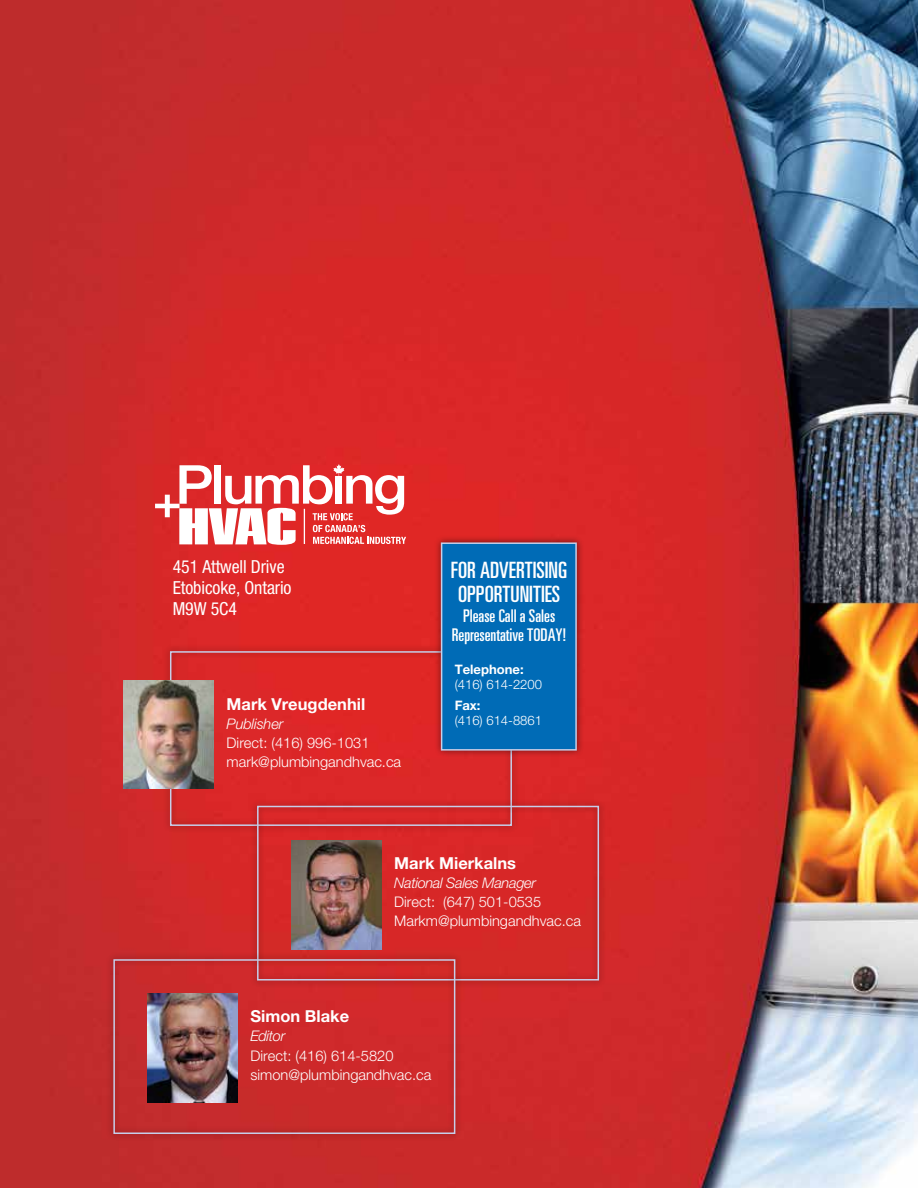
<style>
.page{position:relative;width:918px;height:1188px;background:#fff}
.page>*{position:absolute;margin:0;border:0;box-sizing:border-box;transform-origin:0 0}
.t1{font:ultra-condensed 22.5px/23.4px "Univers";color:#fff;text-align:center}
.t2{font:condensed 18px/21px "Helvetica Neue LT Std";letter-spacing:-.005em;color:#fff}
.t3{font:ultra-condensed 17.55px/18.9px "Univers";color:#fff;text-align:center}
.t4{font:700 16.5px "Helvetica Neue LT Std";color:#fff}
.t5{font:300 14.7px/19.2px "Helvetica Neue LT Std";color:#fff}
.t6{font:italic 300 14.7px "Helvetica Neue LT Std";letter-spacing:-.025em;color:#fff}
.t7{font:300 13.05px "Helvetica Neue LT Std";color:#fff}
.t8{font:700 13.05px "Helvetica Neue LT Std";color:#fff}
</style>
<div class="page">
<img style="left:0;top:0;width:918px;height:1188px">
<div style="left:163px;top:644px;width:356px;height:189px;background:#dc2728"></div>
<div style="left:170px;top:651px;width:342px;height:175px;border:2px solid #c7cee9"></div>
<div style="left:250px;top:799px;width:356px;height:189px;background:#000;opacity:.5"></div>
<div style="left:257px;top:806px;width:342px;height:175px;border:2px solid #c7cee9"></div>
<div style="left:106px;top:952px;width:356px;height:189px;background:#000;opacity:.5"></div>
<div style="left:113px;top:959px;width:342px;height:175px;border:2px solid #c7cee9"></div>
<div style="left:434px;top:536px;width:150px;height:221px;background:#000;opacity:.5"></div>
<div style="left:441px;top:542px;width:136px;height:209px;background:#006bb6;border:2px solid #c7cee9"></div>
<img style="left:124px;top:681px;width:90px;height:108px">
<img style="left:291px;top:840px;width:90px;height:109px">
<img style="left:148px;top:994px;width:89px;height:109px">
<svg style="left:155px;top:464px;width:251px;height:81px"></svg>
<p class="t2" style="left:173px;top:556px;width:120px">451 Attwell Drive<br>Etobicoke, Ontario<br>M9W 5C4</p>
<p class="t4" style="left:227px;top:694px;width:140px">Mark Vreugdenhil</p>
<p class="t6" style="left:227px;top:715px;width:58px">Publisher</p>
<p class="t5" style="left:227px;top:733px;width:176px">Direct: (416) 996-1031 mark@plumbingandhvac.ca</p>
<h1 class="t1" style="left:451px;top:559px;width:118px">FOR ADVERTISING<br>OPPORTUNITIES</h1>
<p class="t3" style="left:452px;top:606px;width:116px">Please Call a Sales<br>Representative TODAY!</p>
<p class="t8" style="left:455px;top:661px;width:70px">Telephone:</p>
<p class="t7" style="left:455px;top:676px;width:89px">(416) 614-2200</p>
<p class="t8" style="left:455px;top:697px;width:27px">Fax:</p>
<p class="t7" style="left:455px;top:712px;width:89px">(416) 614-8861</p>
<p class="t4" style="left:394px;top:853px;width:123px">Mark Mierkalns</p>
<p class="t6" style="left:394px;top:874px;width:143px">National Sales Manager</p>
<p class="t5" style="left:394px;top:892px;width:188px">Direct: (647) 501-0535<br>Markm@plumbingandhvac.ca</p>
<p class="t4" style="left:251px;top:1006px;width:100px">Simon Blake</p>
<p class="t6" style="left:251px;top:1028px;width:36px">Editor</p>
<p class="t5" style="left:251px;top:1046px;width:182px">Direct: (416) 614-5820 simon@plumbingandhvac.ca</p>
</div>
